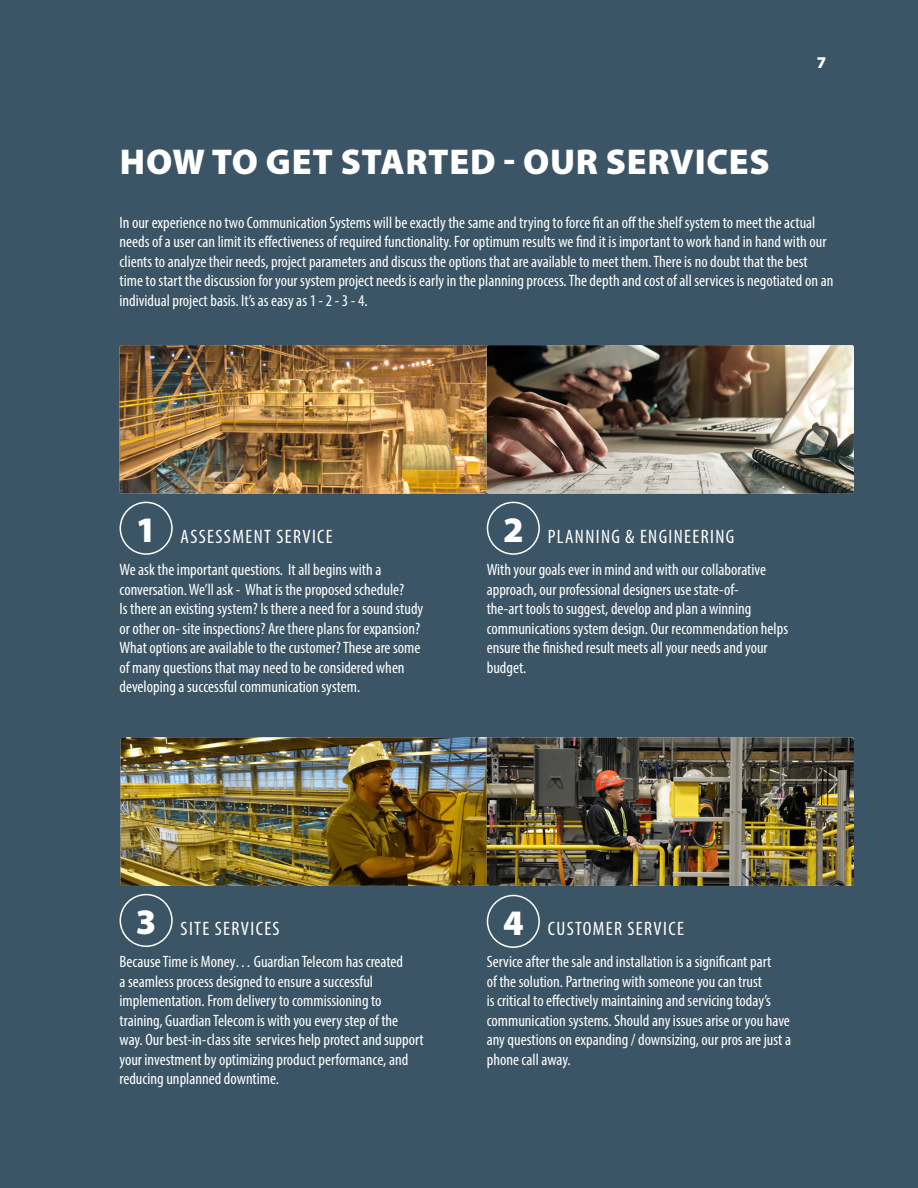
<style>
.page{position:relative;width:918px;height:1188px;background:#3b5566}
.page>*{position:absolute;margin:0;border:0;box-sizing:border-box;transform-origin:0 0}
.t1{font:900 36px "Myriad Pro";letter-spacing:.02em;color:#fff}
.Header_small{font:condensed 19.5px "Myriad Pro";letter-spacing:.07em;color:#fff}
.Paragraph_Text{font:condensed 16.5px/19.5px "Myriad Pro";color:#fff}
.Website_address___page_no{font:900 16.5px "Myriad Pro";color:#fff}
</style>
<div class="page">
<img style="left:120px;top:345px;width:734px;height:149px">
<img style="left:121px;top:737px;width:733px;height:149px">
<img style="left:487px;top:345px;width:367px;height:149px;border-radius:2px">
<img style="left:487px;top:737px;width:367px;height:149px;border-radius:2px">
<div style="left:120px;top:502px;width:53px;height:53px;border:2px solid #fff;border-radius:50%"></div>
<div style="left:487px;top:502px;width:53px;height:53px;border:2px solid #fff;border-radius:50%"></div>
<div style="left:120px;top:894px;width:53px;height:53px;border:2px solid #fff;border-radius:50%"></div>
<div style="left:487px;top:895px;width:53px;height:53px;border:2px solid #fff;border-radius:50%"></div>
<p class="t1" style="left:120px;top:138px;width:651px">HOW TO GET STARTED - OUR SERVICES</p>
<p class="Website_address___page_no" style="left:817px;top:51px;width:11px">7</p>
<p class="Paragraph_Text" style="left:120px;top:212px;width:715px">In our experience no two Communication Systems will be exactly the same and trying to force fit an off the shelf system to meet the actual needs of a user can limit its effectiveness of required functionality. For optimum results we find it is important to work hand in hand with our clients to analyze their needs, project parameters and discuss the options that are available to meet them. There is no doubt that the best time to start the discussion for your system project needs is early in the planning process. The depth and cost of all services is negotiated on an individual project basis. It’s as easy as 1 - 2 - 3 - 4.</p>
<p class="t1" style="left:136px;top:505px;width:22px">1</p>
<p class="t1" style="left:503px;top:505px;width:22px">2</p>
<p class="Header_small" style="left:548px;top:525px;width:188px">PLANNING &amp; ENGINEERING</p>
<p class="Paragraph_Text" style="left:487px;top:560px;width:303px">With your goals ever in mind and with our collaborative approach, our professional designers use state-of-<br>the-art tools to suggest, develop and plan a winning communications system design. Our recommendation helps ensure the finished result meets all your needs and your budget.</p>
<p class="Header_small" style="left:181px;top:525px;width:154px">ASSESSMENT SERVICE</p>
<p class="Paragraph_Text" style="left:120px;top:560px;width:286px">We ask the important questions. It all begins with a conversation. We’ll ask - What is the proposed schedule?</p>
<p class="Paragraph_Text" style="left:120px;top:599px;width:305px">Is there an existing system? Is there a need for a sound study or other on- site inspections? Are there plans for expansion?</p>
<p class="Paragraph_Text" style="left:120px;top:638px;width:302px">What options are available to the customer? These are some of many questions that may need to be considered when developing a successful communication system.</p>
<p class="t1" style="left:136px;top:898px;width:22px">3</p>
<p class="t1" style="left:503px;top:899px;width:22px">4</p>
<p class="Header_small" style="left:548px;top:917px;width:138px">CUSTOMER SERVICE</p>
<p class="Paragraph_Text" style="left:487px;top:952px;width:306px">Service after the sale and installation is a significant part<br>of the solution. Partnering with someone you can trust<br>is critical to effectively maintaining and servicing today’s communication systems. Should any issues arise or you have any questions on expanding / downsizing, our pros are just a phone call away.</p>
<p class="Header_small" style="left:181px;top:917px;width:101px">SITE SERVICES</p>
<p class="Paragraph_Text" style="left:120px;top:952px;width:306px">Because Time is Money… Guardian Telecom has created<br>a seamless process designed to ensure a successful implementation. From delivery to commissioning to training, Guardian Telecom is with you every step of the way. Our best-in-class site services help protect and support your investment by optimizing product performance, and reducing unplanned downtime.</p>
</div>
